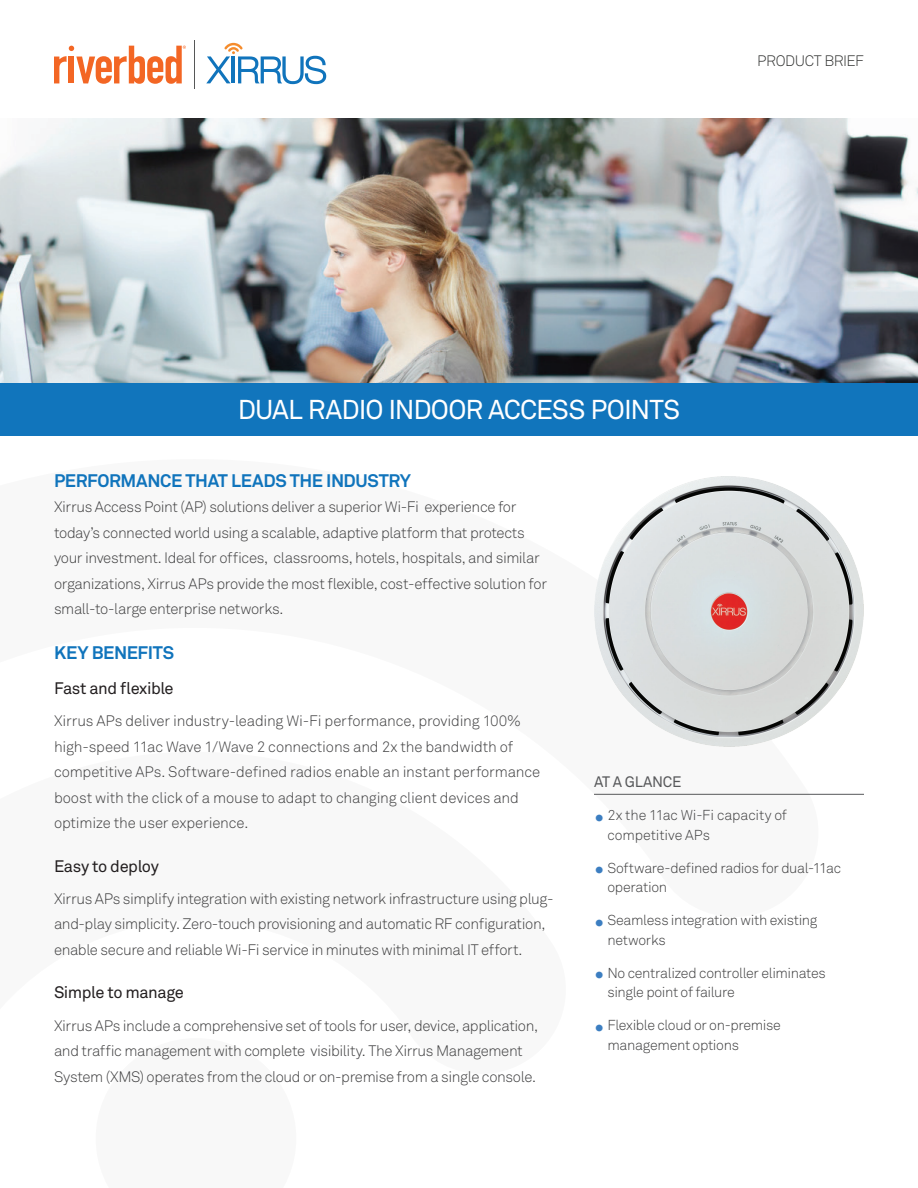
<style>
.page{position:relative;width:918px;height:1188px;background:#fff}
.page>*{position:absolute;margin:0;border:0;box-sizing:border-box;transform-origin:0 0}
.t1{font:27px "Akkurat Pro";letter-spacing:-.035em;color:#fff}
.t2{font:700 18px "Akkurat Pro";letter-spacing:-.02em;color:#1074bc}
.t3{font:16.5px "Akkurat Pro";letter-spacing:-.03em;color:#231f20}
.t4{font:300 15px/25.5px "Akkurat Pro";letter-spacing:-.025em;color:#3e3e3f}
.t5{font:300 15px "Akkurat Pro";letter-spacing:-.025em;color:#323332}
.t6{font:15px "Akkurat Pro";letter-spacing:-.025em;color:#57585a}
.t7{font:300 14.25px/19.5px "Akkurat Pro";letter-spacing:-.025em;color:#3e3e3f}
.t8{font:300 14.25px/19.5px "Akkurat Pro";letter-spacing:-.005em;color:#3e3e3f}
.s1{font-weight:700;font-size:24px;color:#3c7ec1}
</style>
<div class="page">
<div style="left:0;top:382px;width:918px;height:54px;background:#1175bc"></div>
<svg style="left:206px;top:43px;width:120px;height:41px"></svg>
<svg style="left:54px;top:46px;width:132px;height:38px"></svg>
<hr style="left:194px;top:40px;width:1px;height:49px;background:#565757">
<img style="left:0;top:119px;width:918px;height:263px">
<hr style="left:594px;top:794px;width:270px;height:1px;background:#57585a">
<img style="left:594px;top:477px;width:270px;height:270px">
<p class="t5" style="left:757px;top:52px;width:108px">PRODUCT BRIEF</p>
<h1 class="t1" style="left:238px;top:394px;width:444px">DUAL RADIO INDOOR ACCESS POINTS</h1>
<p class="t2" style="left:54px;top:470px;width:359px">PERFORMANCE THAT LEADS THE INDUSTRY</p>
<p class="t4" style="left:54px;top:494px;width:495px">Xirrus Access Point (AP) solutions deliver a superior Wi-Fi experience for today’s connected world using a scalable, adaptive platform that protects your investment. Ideal for offices, classrooms, hotels, hospitals, and similar organizations, Xirrus APs provide the most flexible, cost-effective solution for small-to-large enterprise networks.</p>
<p class="t2" style="left:54px;top:642px;width:122px">KEY BENEFITS</p>
<p class="t3" style="left:54px;top:679px;width:121px">Fast and flexible</p>
<p class="t4" style="left:54px;top:708px;width:488px">Xirrus APs deliver industry-leading Wi-Fi performance, providing 100% high-speed 11ac Wave 1/Wave 2 connections and 2x the bandwidth of competitive APs. Software-defined radios enable an instant performance boost with the click of a mouse to adapt to changing client devices and optimize the user experience.</p>
<p class="t3" style="left:54px;top:856px;width:106px">Easy to deploy</p>
<p class="t4" style="left:54px;top:886px;width:501px">Xirrus APs simplify integration with existing network infrastructure using plug&shy;and-play simplicity. Zero-touch provisioning and automatic RF configuration, enable secure and reliable Wi-Fi service in minutes with minimal IT effort.</p>
<p class="t3" style="left:54px;top:983px;width:131px">Simple to manage</p>
<p class="t4" style="left:54px;top:1013px;width:486px">Xirrus APs include a comprehensive set of tools for user, device, application, and traffic management with complete visibility. The Xirrus Management<br>System (XMS) operates from the cloud or on-premise from a single console.</p>
<p class="t6" style="left:594px;top:773px;width:89px">AT A GLANCE</p>
<p class="t8" style="left:608px;top:805px;width:181px;text-indent:-14px"><span class="s1">•</span> 2x the 11ac Wi-Fi capacity of competitive APs</p>
<p class="t7" style="left:608px;top:858px;width:235px;text-indent:-14px"><span class="s1">•</span> Software-defined radios for dual-11ac operation</p>
<p class="t7" style="left:608px;top:910px;width:211px;text-indent:-14px"><span class="s1">•</span> Seamless integration with existing networks</p>
<p class="t7" style="left:608px;top:963px;width:220px;text-indent:-14px"><span class="s1">•</span> No centralized controller eliminates single point of failure</p>
<p class="t7" style="left:608px;top:1015px;width:175px;text-indent:-14px"><span class="s1">•</span> Flexible cloud or on-premise management options</p>
</div>
